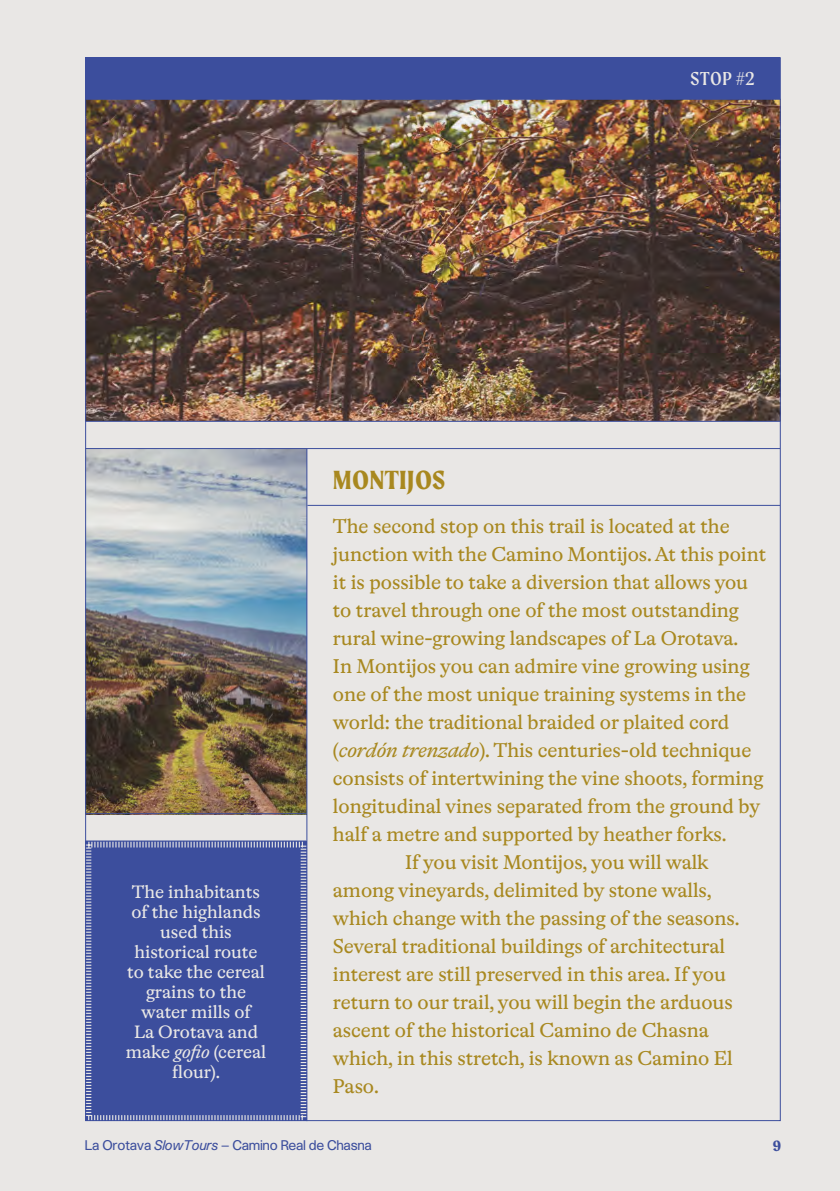
<style>
.page{position:relative;width:840px;height:1191px;background:#fff}
.page>*{position:absolute;margin:0;border:0;box-sizing:border-box;transform-origin:0 0}
.t1{font:700 28px "Moret";letter-spacing:.01em;color:#a8881f}
.t2{font:20px "Romek";color:#a8881f}
.t3{font:20px "Moret";color:#e9e7e5}
.t4{font:18px/20px "Romek";color:#e9e7e5;text-align:center}
.t5{font:700 16px "Moret";color:#3c4e9d}
.t6{font:13px "Haas Unica";letter-spacing:.03em;color:#3c4e9d}
.s1{font-style:italic}
</style>
<div class="page">
<div style="left:0;top:0;width:839px;height:1191px;background:#e9e7e5"></div>
<div style="left:85px;top:57px;width:694px;height:42px;background:#3c4e9d"></div>
<img style="left:87px;top:100px;width:691px;height:321px">
<img style="left:87px;top:449px;width:219px;height:364px">
<div style="left:85px;top:841px;width:222px;height:281px;background:#3c4e9d"></div>
<hr style="left:85px;top:99px;width:695px;height:1px;background:#3c4e9d">
<hr style="left:85px;top:421px;width:695px;height:1px;background:#3c4e9d">
<hr style="left:306px;top:449px;width:1px;height:672px;background:#3c4e9d">
<hr style="left:85px;top:813px;width:221px;height:1px;background:#3c4e9d">
<hr style="left:85px;top:840px;width:221px;height:1px;background:#3c4e9d">
<hr style="left:85px;top:448px;width:694px;height:1px;background:#3c4e9d">
<hr style="left:307px;top:505px;width:472px;height:1px;background:#3c4e9d">
<p class="t3" style="left:690px;top:67px;width:66px">STOP #2</p>
<p class="t4" style="left:126px;top:882px;width:141px">The inhabitants of the highlands used this historical route to take the cereal grains to the water mills of<br>La Orotava and make <span class="s1">gofio</span> (cereal flour).</p>
<h1 class="t1" style="left:333px;top:463px;width:114px">MONTIJOS</h1>
<p class="t2" style="left:333px;top:515px;width:398px">The second stop on this trail is located at the</p>
<p class="t2" style="left:333px;top:543px;width:434px">junction with the Camino Montijos. At this point</p>
<p class="t2" style="left:333px;top:571px;width:416px">it is possible to take a diversion that allows you</p>
<p class="t2" style="left:333px;top:599px;width:407px">to travel through one of the most outstanding</p>
<p class="t2" style="left:333px;top:627px;width:406px">rural wine-growing landscapes of La Orotava.</p>
<p class="t2" style="left:333px;top:655px;width:418px">In Montijos you can admire vine growing using</p>
<p class="t2" style="left:333px;top:683px;width:414px">one of the most unique training systems in the</p>
<p class="t2" style="left:333px;top:711px;width:397px">world: the traditional braided or plaited cord</p>
<p class="t2" style="left:333px;top:739px;width:419px">(<span class="s1">cordón trenzado</span>). This centuries-old technique</p>
<p class="t2" style="left:333px;top:767px;width:431px">consists of intertwining the vine shoots, forming</p>
<p class="t2" style="left:333px;top:795px;width:428px">longitudinal vines separated from the ground by</p>
<p class="t2" style="left:333px;top:823px;width:395px">half a metre and supported by heather forks.</p>
<p class="t2" style="left:405px;top:851px;width:305px">If you visit Montijos, you will walk</p>
<p class="t2" style="left:333px;top:879px;width:380px">among vineyards, delimited by stone walls,</p>
<p class="t2" style="left:333px;top:907px;width:408px">which change with the passing of the seasons.</p>
<p class="t2" style="left:333px;top:935px;width:393px">Several traditional buildings of architectural</p>
<p class="t2" style="left:333px;top:963px;width:394px">interest are still preserved in this area. If you</p>
<p class="t2" style="left:333px;top:991px;width:401px">return to our trail, you will begin the arduous</p>
<p class="t2" style="left:333px;top:1019px;width:377px">ascent of the historical Camino de Chasna</p>
<p class="t2" style="left:333px;top:1047px;width:401px">which, in this stretch, is known as Camino El</p>
<p class="t2" style="left:333px;top:1075px;width:47px">Paso.</p>
<p class="t6" style="left:85px;top:1137px;width:288px">La Orotava <span class="s1">SlowTours</span> — Camino Real de Chasna</p>
<p class="t5" style="left:772px;top:1136px;width:10px">9</p>
</div>
